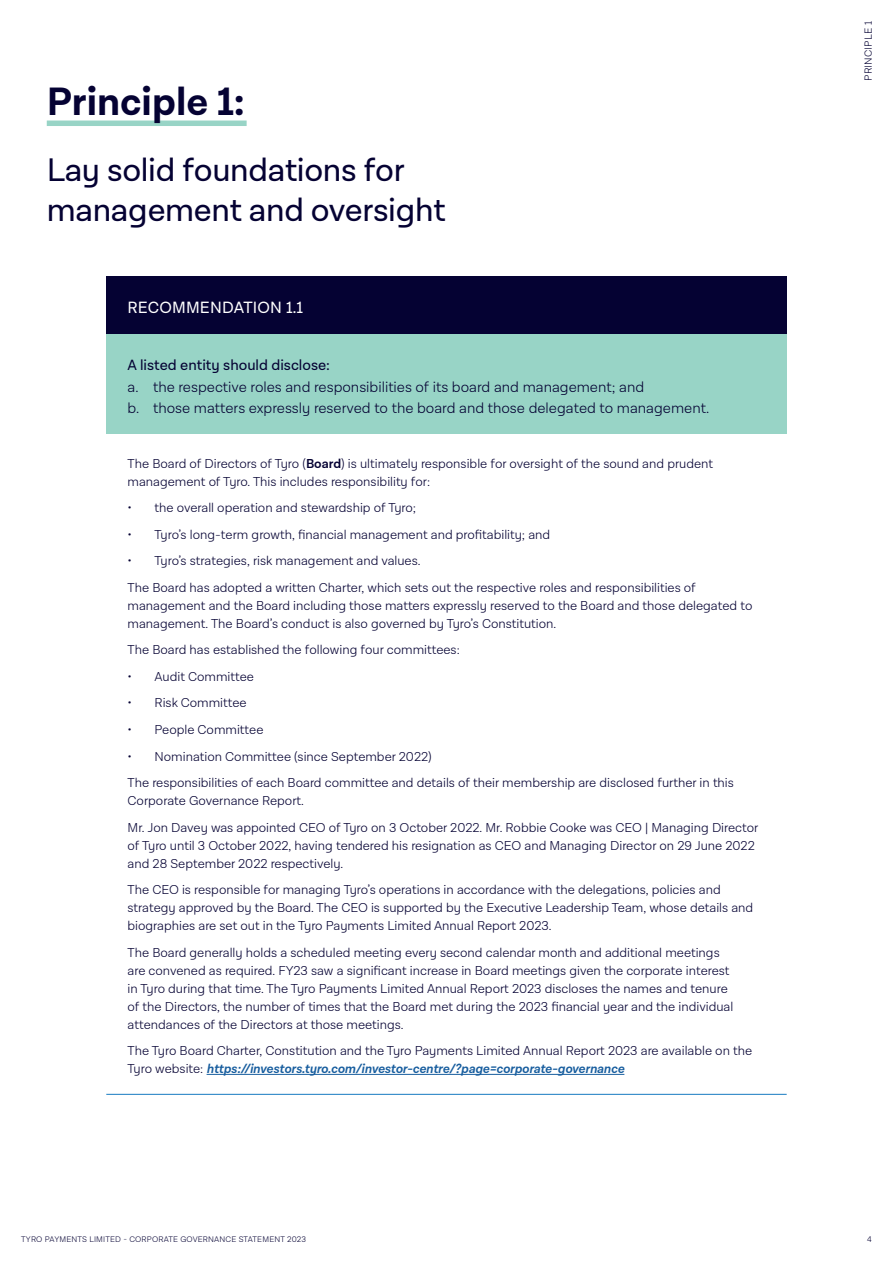
<style>
.page{position:relative;width:893px;height:1263px;background:#fff}
.page>*{position:absolute;margin:0;border:0;box-sizing:border-box;transform-origin:0 0}
._2021-H1{font:700 40.05px "Lota Grotesque Alt 3";color:#050233}
._2021-H1_Alternate{font:33px/40.5px "Lota Grotesque Alt 3";letter-spacing:-.01em;color:#050233}
._2021-H3_WHITE{font:16.5px "Lota Grotesque Alt 3";letter-spacing:.01em;color:#fff}
.t1{font:300 15px "Lota Grotesque Alt 3";color:#050233}
._2021-table_intro{font:15px "Lota Grotesque Alt 3";color:#050233}
._2020_StandardTable{font:300 13.2px/18px "Lota Grotesque Alt 3";color:#050233}
.t2{font:300 10.5px "Lota Grotesque Alt 3";letter-spacing:.02em;color:#050233}
.t3{font:300 8.25px "Lota Grotesque Alt 3";letter-spacing:.02em;color:#050233}
.s1{font-weight:600}
.s2{font-weight:600;font-style:italic;color:#175d9e}
</style>
<div class="page">
<div style="left:106px;top:276px;width:681px;height:59px;background:#050233"></div>
<div style="left:106px;top:335px;width:681px;height:99px;background:#98d4c6"></div>
<hr style="left:106px;top:1094px;width:681px;height:1px;background:#177bc1">
<hr style="left:207px;top:1074px;width:417px;height:1px;background:#175d9e">
<div style="left:47px;top:121px;width:200px;height:5px;background:#98d4c6"></div>
<p class="_2021-H1" style="left:47px;top:78px;width:200px">Principle 1:</p>
<p class="_2021-H1_Alternate" style="left:47px;top:150px;width:400px">Lay solid foundations for management and oversight</p>
<p class="_2021-H3_WHITE" style="left:128px;top:299px;width:177px">RECOMMENDATION 1.1</p>
<p class="_2021-table_intro" style="left:128px;top:357px;width:204px">A listed entity should disclose:</p>
<p class="t1" style="left:128px;top:378px;width:518px">a. the respective roles and responsibilities of its board and management; and</p>
<p class="t1" style="left:128px;top:400px;width:583px">b. those matters expressly reserved to the board and those delegated to management.</p>
<p class="_2020_StandardTable" style="left:128px;top:455px;width:587px">The Board of Directors of Tyro (<span class="s1">Board</span>) is ultimately responsible for oversight of the sound and prudent management of Tyro. This includes responsibility for:</p>
<p class="_2020_StandardTable" style="left:128px;top:499px;width:290px">• the overall operation and stewardship of Tyro;</p>
<p class="_2020_StandardTable" style="left:128px;top:526px;width:424px">• Tyro’s long-term growth, financial management and profitability; and</p>
<p class="_2020_StandardTable" style="left:128px;top:552px;width:294px">• Tyro’s strategies, risk management and values.</p>
<p class="_2020_StandardTable" style="left:128px;top:579px;width:626px">The Board has adopted a written Charter, which sets out the respective roles and responsibilities of management and the Board including those matters expressly reserved to the Board and those delegated to management. The Board’s conduct is also governed by Tyro’s Constitution.</p>
<p class="_2020_StandardTable" style="left:128px;top:641px;width:334px">The Board has established the following four committees:</p>
<p class="_2020_StandardTable" style="left:128px;top:668px;width:128px">• Audit Committee</p>
<p class="_2020_StandardTable" style="left:128px;top:694px;width:121px">• Risk Committee</p>
<p class="_2020_StandardTable" style="left:128px;top:721px;width:137px">• People Committee</p>
<p class="_2020_StandardTable" style="left:128px;top:747px;width:306px">• Nomination Committee (since September 2022)</p>
<p class="_2020_StandardTable" style="left:128px;top:774px;width:608px">The responsibilities of each Board committee and details of their membership are disclosed further in this<br>Corporate Governance Report.</p>
<p class="_2020_StandardTable" style="left:128px;top:818px;width:632px">Mr. Jon Davey was appointed CEO of Tyro on 3 October 2022. Mr. Robbie Cooke was CEO | Managing Director of Tyro until 3 October 2022, having tendered his resignation as CEO and Managing Director on 29 June 2022 and 28 September 2022 respectively.</p>
<p class="_2020_StandardTable" style="left:128px;top:881px;width:627px">The CEO is responsible for managing Tyro’s operations in accordance with the delegations, policies and strategy approved by the Board. The CEO is supported by the Executive Leadership Team, whose details and biographies are set out in the Tyro Payments Limited Annual Report 2023.</p>
<p class="_2020_StandardTable" style="left:128px;top:943px;width:607px">The Board generally holds a scheduled meeting every second calendar month and additional meetings are convened as required. FY23 saw a significant increase in Board meetings given the corporate interest in Tyro during that time. The Tyro Payments Limited Annual Report 2023 discloses the names and tenure of the Directors, the number of times that the Board met during the 2023 financial year and the individual attendances of the Directors at those meetings.</p>
<p class="_2020_StandardTable" style="left:128px;top:1042px;width:626px">The Tyro Board Charter, Constitution and the Tyro Payments Limited Annual Report 2023 are available on the<br>Tyro website: <span class="s2">https://investors.tyro.com/investor-centre/?page=corporate-governance</span></p>
<p class="t2" style="left:862px;top:81px;width:61px;rotate:-90deg">PRINCIPLE 1</p>
<p class="t3" style="left:21px;top:1234px;width:286px">TYRO PAYMENTS LIMITED - CORPORATE GOVERNANCE STATEMENT 2023</p>
<p class="t3" style="left:867px;top:1234px;width:6px">4</p>
</div>
